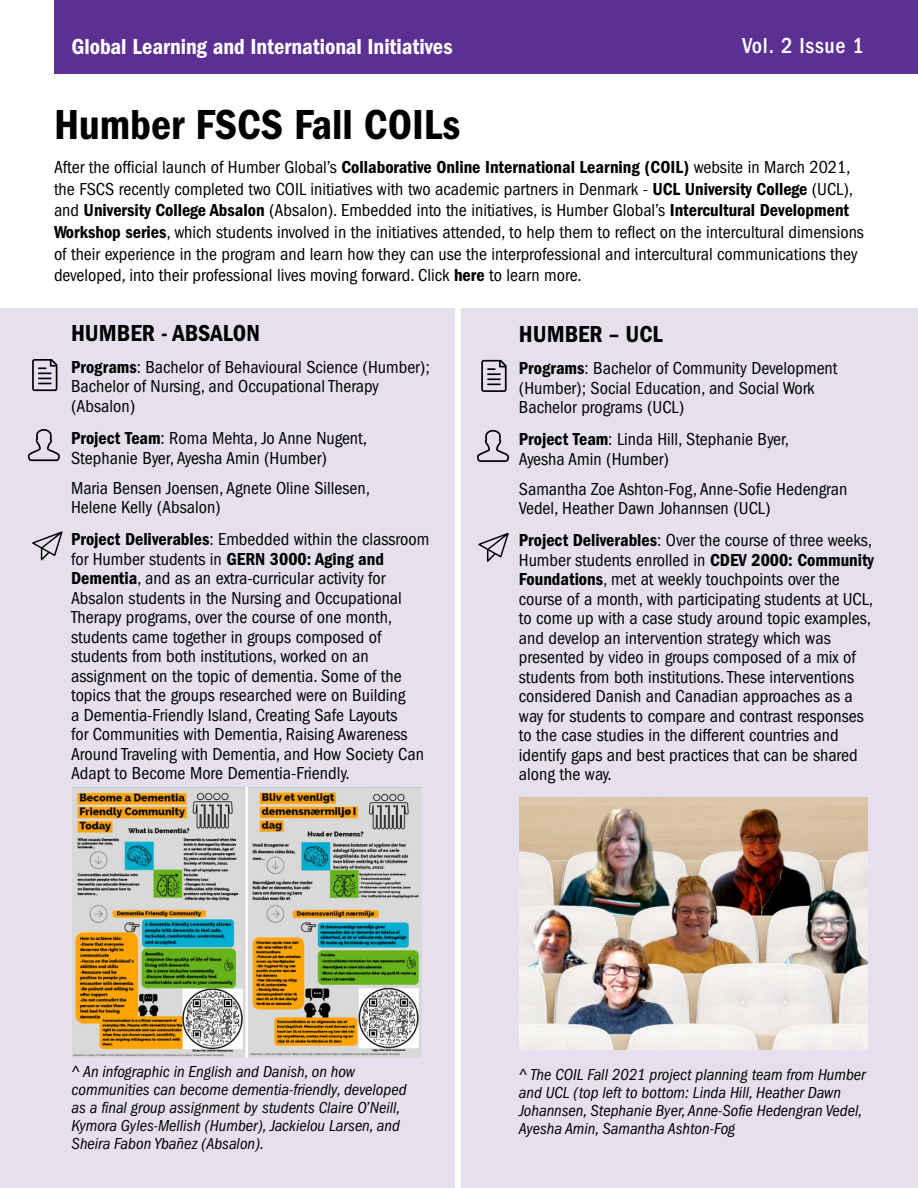
<style>
.page{position:relative;width:918px;height:1188px;background:#fff}
.page>*{position:absolute;margin:0;border:0;box-sizing:border-box;transform-origin:0 0}
.Body_copy_-_p{font:43.5px "ITC Franklin Gothic Std Dm Cd";color:#000}
.Body_copy_-_p-2{font:24px "ITC Franklin Gothic Std Dm Cd";color:#000101}
.t1{font:22.5px "ITC Franklin Gothic Std Dm Cd";letter-spacing:-.005em;color:#fff}
.t2{font:500 condensed 22.5px "ITC Franklin Gothic Std";letter-spacing:.03em;color:#fff}
.Body_copy_-_p-3{font:condensed 18px/19.5px "ITC Franklin Gothic Std";color:#000101}
.Body_copy_-_p-4{font:condensed 18px/21.6px "ITC Franklin Gothic Std";color:#000}
.Photo_Caption{font:italic condensed 16.5px/18px "ITC Franklin Gothic Std";color:#000}
.s1{font-family:"ITC Franklin Gothic Std Dm Cd";font-stretch:normal}
</style>
<div class="page">
<div style="left:54px;top:0;width:864px;height:74px;background:#5c2f92"></div>
<div style="left:462px;top:308px;width:456px;height:880px;background:#e6e0ee"></div>
<div style="left:0;top:308px;width:454px;height:880px;background:#e6e0ee"></div>
<svg style="left:32px;top:531px;width:31px;height:29px"></svg>
<svg style="left:28px;top:429px;width:32px;height:32px"></svg>
<svg style="left:32px;top:359px;width:25px;height:32px"></svg>
<svg style="left:478px;top:533px;width:31px;height:29px"></svg>
<svg style="left:477px;top:430px;width:32px;height:32px"></svg>
<svg style="left:481px;top:360px;width:26px;height:32px"></svg>
<img style="left:71px;top:788px;width:350px;height:270px">
<img style="left:519px;top:798px;width:349px;height:251px">
<p class="t1" style="left:71px;top:34px;width:383px">Global Learning and International Initiatives</p>
<p class="t2" style="left:742px;top:32px;width:123px">Vol. 2 Issue 1</p>
<p class="Body_copy_-_p" style="left:54px;top:100px;width:408px">Humber FSCS Fall COILs</p>
<p class="Body_copy_-_p-4" style="left:54px;top:157px;width:812px">After the official launch of Humber Global’s <span class="s1">Collaborative Online International Learning (COIL)</span> website in March 2021, the FSCS recently completed two COIL initiatives with two academic partners in Denmark - <span class="s1">UCL University College</span> (UCL), and <span class="s1">University College Absalon</span> (Absalon). Embedded into the initiatives, is Humber Global’s <span class="s1">Intercultural Development Workshop series</span>, which students involved in the initiatives attended, to help them to reflect on the intercultural dimensions of their experience in the program and learn how they can use the interprofessional and intercultural communications they developed, into their professional lives moving forward. Click <span class="s1">here</span> to learn more.</p>
<p class="Body_copy_-_p-2" style="left:71px;top:319px;width:190px">HUMBER - ABSALON</p>
<p class="Body_copy_-_p-3" style="left:71px;top:357px;width:360px"><span class="s1">Programs</span>: Bachelor of Behavioural Science (Humber);<br>Bachelor of Nursing, and Occupational Therapy (Absalon)</p>
<p class="Body_copy_-_p-3" style="left:71px;top:429px;width:298px"><span class="s1">Project Team</span>: Roma Mehta, Jo Anne Nugent,<br>Stephanie Byer, Ayesha Amin (Humber)</p>
<p class="Body_copy_-_p-3" style="left:71px;top:478px;width:301px">Maria Bensen Joensen, Agnete Oline Sillesen,<br>Helene Kelly (Absalon)</p>
<p class="Body_copy_-_p-3" style="left:71px;top:530px;width:360px"><span class="s1">Project Deliverables</span>: Embedded within the classroom for Humber students in <span class="s1">GERN 3000: Aging and Dementia</span>, and as an extra-curricular activity for Absalon students in the Nursing and Occupational Therapy programs, over the course of one month, students came together in groups composed of students from both institutions, worked on an assignment on the topic of dementia. Some of the topics that the groups researched were on Building<br>a Dementia-Friendly Island, Creating Safe Layouts<br>for Communities with Dementia, Raising Awareness Around Traveling with Dementia, and How Society Can Adapt to Become More Dementia-Friendly.</p>
<p class="Body_copy_-_p-2" style="left:519px;top:320px;width:145px">HUMBER – UCL</p>
<p class="Body_copy_-_p-3" style="left:519px;top:359px;width:320px"><span class="s1">Programs</span>: Bachelor of Community Development (Humber); Social Education, and Social Work<br>Bachelor programs (UCL)</p>
<p class="Body_copy_-_p-3" style="left:519px;top:430px;width:272px"><span class="s1">Project Team</span>: Linda Hill, Stephanie Byer,<br>Ayesha Amin (Humber)</p>
<p class="Body_copy_-_p-3" style="left:519px;top:479px;width:330px">Samantha Zoe Ashton-Fog, Anne-Sofie Hedengran<br>Vedel, Heather Dawn Johannsen (UCL)</p>
<p class="Body_copy_-_p-3" style="left:519px;top:531px;width:357px"><span class="s1">Project Deliverables</span>: Over the course of three weeks, Humber students enrolled in <span class="s1">CDEV 2000: Community Foundations</span>, met at weekly touchpoints over the course of a month, with participating students at UCL, to come up with a case study around topic examples, and develop an intervention strategy which was presented by video in groups composed of a mix of students from both institutions. These interventions considered Danish and Canadian approaches as a way for students to compare and contrast responses to the case studies in the different countries and identify gaps and best practices that can be shared along the way.</p>
<p class="Photo_Caption" style="left:72px;top:1062px;width:336px">^ An infographic in English and Danish, on how communities can become dementia-friendly, developed as a final group assignment by students Claire O’Neill, Kymora Gyles-Mellish (Humber), Jackielou Larsen, and Sheira Fabon Ybañez (Absalon).</p>
<p class="Photo_Caption" style="left:519px;top:1065px;width:348px">^ The COIL Fall 2021 project planning team from Humber and UCL (top left to bottom: Linda Hill, Heather Dawn Johannsen, Stephanie Byer, Anne-Sofie Hedengran Vedel, Ayesha Amin, Samantha Ashton-Fog</p>
</div>
